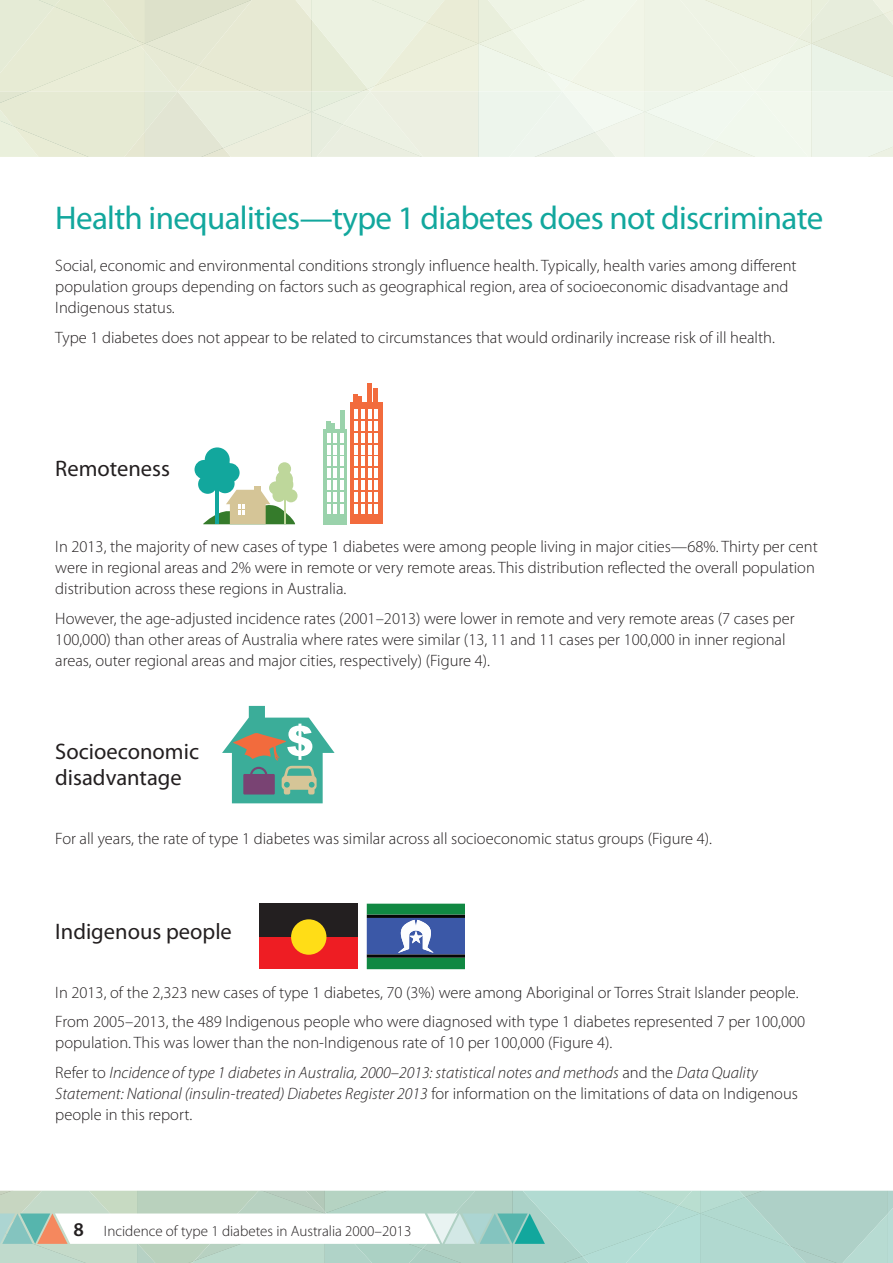
<style>
.page{position:relative;width:893px;height:1263px;background:#fff}
.page>*{position:absolute;margin:0;border:0;box-sizing:border-box;transform-origin:0 0}
.t1{font:33px "Myriad Pro";letter-spacing:-.02em;color:#12a79d}
.t2{font:22.5px/25.5px "Myriad Pro";color:#231f20}
.t3{font:300 16.5px/21px "Myriad Pro";color:#231f20}
.t4{font:italic 300 16.5px/21px "Myriad Pro";color:#231f20}
.t5{font:300 15px "Myriad Pro";color:#231f20}
.s1{font-style:normal}
.s2{font-weight:600;font-size:19.5px}
</style>
<div class="page">
<svg style="left:0;top:1191px;width:893px;height:72px"></svg>
<svg style="left:0;top:0;width:893px;height:157px;background:#eaefdf"></svg>
<svg style="left:222px;top:706px;width:113px;height:97px"></svg>
<svg style="left:367px;top:904px;width:98px;height:65px;background:#3c717e"></svg>
<div style="left:259px;top:904px;width:98px;height:65px;background:#ee1d23"></div>
<div style="left:259px;top:904px;width:98px;height:33px;background:#231f20"></div>
<div style="left:291px;top:919px;width:35px;height:36px;background:#ffdd17;border-radius:50%"></div>
<div style="left:204px;top:455px;width:27px;height:26px;background:#12a79d;border-radius:50%"></div>
<div style="left:220px;top:463px;width:20px;height:19px;background:#12a79d;border-radius:50%"></div>
<div style="left:205px;top:447px;width:25px;height:25px;background:#12a79d;border-radius:50%"></div>
<div style="left:198px;top:475px;width:19px;height:19px;background:#12a79d;border-radius:50%"></div>
<div style="left:195px;top:460px;width:19px;height:19px;background:#12a79d;border-radius:50%"></div>
<div style="left:215px;top:474px;width:20px;height:19px;background:#12a79d;border-radius:50%"></div>
<div style="left:278px;top:462px;width:13px;height:13px;background:#bed79b;border-radius:50%"></div>
<div style="left:275px;top:475px;width:18px;height:19px;background:#bed79b;border-radius:50%"></div>
<div style="left:269px;top:481px;width:13px;height:13px;background:#bed79b;border-radius:50%"></div>
<div style="left:276px;top:471px;width:17px;height:17px;background:#bed79b;border-radius:50%"></div>
<div style="left:284px;top:489px;width:13px;height:13px;background:#bed79b;border-radius:50%"></div>
<svg style="left:203px;top:486px;width:92px;height:38px"></svg>
<div style="left:324px;top:429px;width:23px;height:95px;background:#9ad2ab"></div>
<hr style="left:327px;top:480px;width:4px;height:10px;background:#fff">
<hr style="left:333px;top:480px;width:4px;height:10px;background:#fff">
<hr style="left:340px;top:480px;width:4px;height:10px;background:#fff">
<svg style="left:327px;top:492px;width:17px;height:21px"></svg>
<div style="left:340px;top:410px;width:5px;height:20px;background:#9ad2ab"></div>
<svg style="left:327px;top:421px;width:17px;height:57px"></svg>
<div style="left:350px;top:402px;width:32px;height:122px;background:#f26b3d"></div>
<hr style="left:354px;top:421px;width:4px;height:10px;background:#fff">
<hr style="left:361px;top:421px;width:4px;height:10px;background:#fff">
<hr style="left:368px;top:421px;width:4px;height:10px;background:#fff">
<hr style="left:354px;top:480px;width:4px;height:10px;background:#fff">
<hr style="left:361px;top:480px;width:4px;height:10px;background:#fff">
<hr style="left:368px;top:480px;width:4px;height:10px;background:#fff">
<div style="left:367px;top:384px;width:5px;height:20px;background:#f26b3d"></div>
<hr style="left:353px;top:394px;width:4px;height:10px;background:#f26b3d">
<div style="left:356px;top:396px;width:6px;height:8px;background:#f26b3d"></div>
<svg style="left:354px;top:410px;width:24px;height:9px"></svg>
<hr style="left:374px;top:421px;width:4px;height:10px;background:#fff">
<svg style="left:354px;top:433px;width:24px;height:45px"></svg>
<hr style="left:374px;top:480px;width:4px;height:10px;background:#fff">
<svg style="left:354px;top:492px;width:24px;height:21px"></svg>
<div style="left:373px;top:388px;width:5px;height:16px;background:#f26b3d"></div>
<p class="t1" style="left:55px;top:197px;width:769px">Health inequalities—type 1 diabetes does not discriminate</p>
<p class="t3" style="left:55px;top:255px;width:743px">Social, economic and environmental conditions strongly influence health. Typically, health varies among different population groups depending on factors such as geographical region, area of socioeconomic disadvantage and<br>Indigenous status.</p>
<p class="t3" style="left:55px;top:326px;width:721px">Type 1 diabetes does not appear to be related to circumstances that would ordinarily increase risk of ill health.</p>
<p class="t2" style="left:55px;top:455px;width:116px">Remoteness</p>
<p class="t3" style="left:55px;top:536px;width:764px">In 2013, the majority of new cases of type 1 diabetes were among people living in major cities—68%. Thirty per cent were in regional areas and 2% were in remote or very remote areas. This distribution reflected the overall population distribution across these regions in Australia.</p>
<p class="t3" style="left:55px;top:607px;width:741px">However, the age-adjusted incidence rates (2001–2013) were lower in remote and very remote areas (7 cases per<br>100,000) than other areas of Australia where rates were similar (13, 11 and 11 cases per 100,000 in inner regional areas, outer regional areas and major cities, respectively) (Figure 4).</p>
<p class="t2" style="left:55px;top:738px;width:145px">Socioeconomic disadvantage</p>
<p class="t3" style="left:55px;top:828px;width:658px">For all years, the rate of type 1 diabetes was similar across all socioeconomic status groups (Figure 4).</p>
<p class="t2" style="left:55px;top:918px;width:178px">Indigenous people</p>
<p class="t3" style="left:55px;top:982px;width:745px">In 2013, of the 2,323 new cases of type 1 diabetes, 70 (3%) were among Aboriginal or Torres Strait Islander people.</p>
<p class="t3" style="left:55px;top:1011px;width:751px">From 2005–2013, the 489 Indigenous people who were diagnosed with type 1 diabetes represented 7 per 100,000 population. This was lower than the non-Indigenous rate of 10 per 100,000 (Figure 4).</p>
<p class="t4" style="left:55px;top:1062px;width:744px"><span class="s1">Refer to</span> Incidence of type 1 diabetes in Australia, 2000–2013: statistical notes and methods <span class="s1">and the</span> Data Quality<br>Statement: National (insulin-treated) Diabetes Register 2013 <span class="s1">for information on the limitations of data on Indigenous people in this report.</span></p>
<p class="t5" style="left:73px;top:1222px;width:339px"><span class="s2">8</span> Incidence of type 1 diabetes in Australia 2000–2013</p>
</div>
